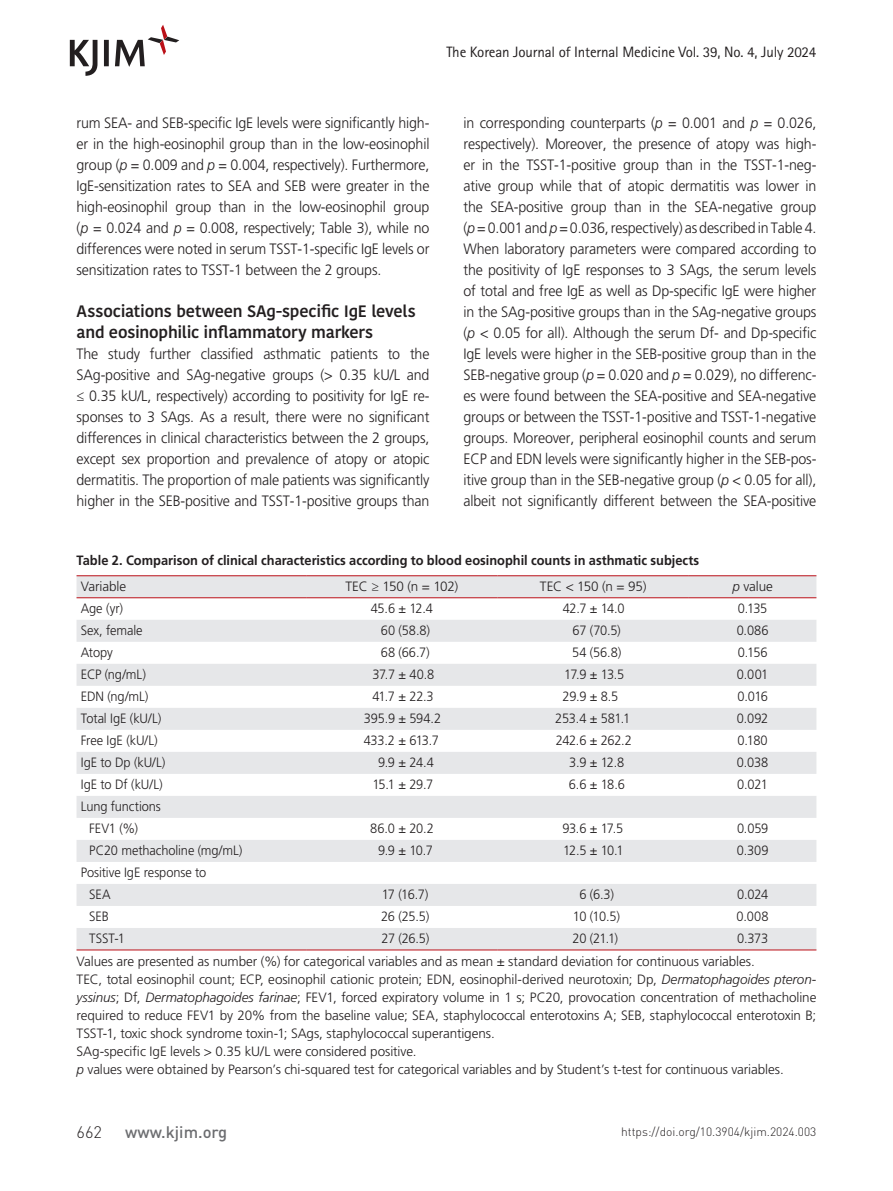
<style>
.page{position:relative;width:893px;height:1191px;background:#fff}
.page>*{position:absolute;margin:0;border:0;box-sizing:border-box;transform-origin:0 0}
.t1{font:600 16.5px/21px "Kohinoor Bangla";letter-spacing:-.01em;color:#231f20}
.t2{font:500 16.5px "DIN Pro";color:#6c6d70}
.t3{font:300 16.5px "DIN Pro";color:#231f20}
.t4{font:300 15px/21px "Frutiger LT Std";letter-spacing:-.01em;color:#231f20;text-align:justify;scale:.95 1}
.t5{font:15px "Rotis Sans Serif Std";letter-spacing:-.01em;color:#231f20}
.t6{font:300 13.5px/18px "Frutiger LT Std";letter-spacing:-.01em;color:#231f20}
.t7{font:300 13.5px/22px "Frutiger LT Std";letter-spacing:-.01em;color:#231f20;scale:.95 1}
.t8{font:700 13.5px/26.7px "Frutiger LT Std";color:#231f20;scale:.95 1}
.t9{font:300 12px "DIN Pro";color:#231f20}
.s1{font-style:italic}
.s2{font-weight:300}
</style>
<div class="page">
<svg style="left:70px;top:25px;width:109px;height:51px"></svg>
<svg style="left:77px;top:576px;width:739px;height:373px;fill:#e6e7e9"></svg>
<hr style="left:77px;top:575px;width:229px;height:1px;background:#bb1018">
<hr style="left:306px;top:575px;width:191px;height:1px;background:#bb1018">
<hr style="left:497px;top:575px;width:192px;height:1px;background:#bb1018">
<hr style="left:689px;top:575px;width:127px;height:1px;background:#bb1018">
<hr style="left:77px;top:597px;width:229px;height:1px;background:#bb1018">
<hr style="left:306px;top:597px;width:191px;height:1px;background:#bb1018">
<hr style="left:497px;top:597px;width:192px;height:1px;background:#bb1018">
<hr style="left:689px;top:597px;width:127px;height:1px;background:#bb1018">
<hr style="left:77px;top:949px;width:229px;height:1px;background:#bb1018">
<hr style="left:306px;top:949px;width:191px;height:1px;background:#bb1018">
<hr style="left:497px;top:949px;width:192px;height:1px;background:#bb1018">
<hr style="left:689px;top:949px;width:127px;height:1px;background:#bb1018">
<p class="t5" style="left:446px;top:43px;width:372px">The Korean Journal of Internal Medicine Vol. 39, No. 4, July 2024</p>
<p class="t4" style="left:77px;top:112px;width:373px">rum SEA- and SEB-specific IgE levels were significantly high&shy;er in the high-eosinophil group than in the low-eosinophil group (<span class="s1">p</span> = 0.009 and <span class="s1">p</span> = 0.004, respectively). Furthermore, IgE-sensitization rates to SEA and SEB were greater in the high-eosinophil group than in the low-eosinophil group (<span class="s1">p</span> = 0.024 and <span class="s1">p</span> = 0.008, respectively; Table 3), while no differences were noted in serum TSST-1-specific IgE levels or sensitization rates to TSST-1 between the 2 groups.</p>
<p class="t1" style="left:77px;top:300px;width:341px">Associations between SAg-specific IgE levels and eosinophilic inflammatory markers</p>
<p class="t4" style="left:77px;top:343px;width:373px">The study further classified asthmatic patients to the SAg-positive and SAg-negative groups (&gt; 0.35 kU/L and ≤ 0.35 kU/L, respectively) according to positivity for IgE re&shy;sponses to 3 SAgs. As a result, there were no significant differences in clinical characteristics between the 2 groups, except sex proportion and prevalence of atopy or atopic dermatitis. The proportion of male patients was significantly higher in the SEB-positive and TSST-1-positive groups than</p>
<p class="t4" style="left:463px;top:112px;width:373px">in corresponding counterparts (<span class="s1">p</span> = 0.001 and <span class="s1">p</span> = 0.026, respectively). Moreover, the presence of atopy was high&shy;er in the TSST-1-positive group than in the TSST-1-neg&shy;ative group while that of atopic dermatitis was lower in the SEA-positive group than in the SEA-negative group (<span class="s1">p</span> = 0.001 and <span class="s1">p</span> = 0.036, respectively) as described in Table 4.<br>When laboratory parameters were compared according to the positivity of IgE responses to 3 SAgs, the serum levels of total and free IgE as well as Dp-specific IgE were higher in the SAg-positive groups than in the SAg-negative groups (<span class="s1">p</span> &lt; 0.05 for all). Although the serum Df- and Dp-specific IgE levels were higher in the SEB-positive group than in the SEB-negative group (<span class="s1">p</span> = 0.020 and <span class="s1">p</span> = 0.029), no differenc&shy;es were found between the SEA-positive and SEA-negative groups or between the TSST-1-positive and TSST-1-negative groups. Moreover, peripheral eosinophil counts and serum ECP and EDN levels were significantly higher in the SEB-pos&shy;itive group than in the SEB-negative group (<span class="s1">p</span> &lt; 0.05 for all), albeit not significantly different between the SEA-positive</p>
<p class="t8" style="left:81px;top:546px;width:652px;text-indent:-4px">Table 2. Comparison of clinical characteristics according to blood eosinophil counts in asthmatic subjects<br><span class="s2">Variable</span></p>
<p class="t6" style="left:345px;top:578px;width:114px">TEC ≥ 150 (n = 102)</p>
<p class="t6" style="left:540px;top:578px;width:108px">TEC &lt; 150 (n = 95)</p>
<p class="t6" style="left:732px;top:578px;width:42px"><span class="s1">p</span> value</p>
<p class="t7" style="left:81px;top:598px;width:46px">Age (yr)</p>
<p class="t7" style="left:371px;top:598px;width:67px">45.6 ± 12.4</p>
<p class="t7" style="left:563px;top:598px;width:67px">42.7 ± 14.0</p>
<p class="t7" style="left:738px;top:598px;width:33px">0.135</p>
<p class="t7" style="left:81px;top:620px;width:67px">Sex, female</p>
<p class="t7" style="left:381px;top:620px;width:53px">60 (58.8)</p>
<p class="t7" style="left:572px;top:620px;width:53px">67 (70.5)</p>
<p class="t7" style="left:737px;top:620px;width:35px">0.086</p>
<p class="t7" style="left:81px;top:642px;width:35px">Atopy</p>
<p class="t7" style="left:381px;top:642px;width:53px">68 (66.7)</p>
<p class="t7" style="left:572px;top:642px;width:53px">54 (56.8)</p>
<p class="t7" style="left:738px;top:642px;width:33px">0.156</p>
<p class="t7" style="left:81px;top:664px;width:70px">ECP (ng/mL)</p>
<p class="t7" style="left:372px;top:664px;width:67px">37.7 ± 40.8</p>
<p class="t7" style="left:564px;top:664px;width:65px">17.9 ± 13.5</p>
<p class="t7" style="left:737px;top:664px;width:35px">0.001</p>
<p class="t7" style="left:81px;top:686px;width:73px">EDN (ng/mL)</p>
<p class="t7" style="left:372px;top:686px;width:66px">41.7 ± 22.3</p>
<p class="t7" style="left:562px;top:686px;width:60px">29.9 ± 8.5</p>
<p class="t7" style="left:737px;top:686px;width:34px">0.016</p>
<p class="t7" style="left:81px;top:708px;width:86px">Total IgE (kU/L)</p>
<p class="t7" style="left:364px;top:708px;width:83px">395.9 ± 594.2</p>
<p class="t7" style="left:555px;top:708px;width:81px">253.4 ± 581.1</p>
<p class="t7" style="left:737px;top:708px;width:35px">0.092</p>
<p class="t7" style="left:81px;top:730px;width:83px">Free IgE (kU/L)</p>
<p class="t7" style="left:364px;top:730px;width:81px">433.2 ± 613.7</p>
<p class="t7" style="left:556px;top:730px;width:82px">242.6 ± 262.2</p>
<p class="t7" style="left:737px;top:730px;width:33px">0.180</p>
<p class="t7" style="left:81px;top:752px;width:91px">IgE to Dp (kU/L)</p>
<p class="t7" style="left:378px;top:752px;width:60px">9.9 ± 24.4</p>
<p class="t7" style="left:569px;top:752px;width:60px">3.9 ± 12.8</p>
<p class="t7" style="left:737px;top:752px;width:35px">0.038</p>
<p class="t7" style="left:81px;top:774px;width:88px">IgE to Df (kU/L)</p>
<p class="t7" style="left:372px;top:774px;width:66px">15.1 ± 29.7</p>
<p class="t7" style="left:569px;top:774px;width:61px">6.6 ± 18.6</p>
<p class="t7" style="left:737px;top:774px;width:34px">0.021</p>
<p class="t7" style="left:89px;top:796px;width:77px;text-indent:-9px">Lung functions<br>FEV1 (%)</p>
<p class="t7" style="left:370px;top:818px;width:69px">86.0 ± 20.2</p>
<p class="t7" style="left:562px;top:818px;width:66px">93.6 ± 17.5</p>
<p class="t7" style="left:737px;top:818px;width:34px">0.059</p>
<p class="t7" style="left:89px;top:840px;width:163px">PC20 methacholine (mg/mL)</p>
<p class="t7" style="left:378px;top:840px;width:59px">9.9 ± 10.7</p>
<p class="t7" style="left:563px;top:840px;width:65px">12.5 ± 10.1</p>
<p class="t7" style="left:737px;top:840px;width:35px">0.309</p>
<p class="t7" style="left:89px;top:862px;width:125px;text-indent:-9px">Positive IgE response to<br>SEA</p>
<p class="t7" style="left:382px;top:884px;width:51px">17 (16.7)</p>
<p class="t7" style="left:579px;top:884px;width:38px">6 (6.3)</p>
<p class="t7" style="left:737px;top:884px;width:34px">0.024</p>
<p class="t7" style="left:89px;top:906px;width:22px">SEB</p>
<p class="t7" style="left:381px;top:906px;width:52px">26 (25.5)</p>
<p class="t7" style="left:573px;top:906px;width:51px">10 (10.5)</p>
<p class="t7" style="left:737px;top:906px;width:35px">0.008</p>
<p class="t7" style="left:89px;top:928px;width:39px">TSST-1</p>
<p class="t7" style="left:381px;top:928px;width:52px">27 (26.5)</p>
<p class="t7" style="left:572px;top:928px;width:49px">20 (21.1)</p>
<p class="t7" style="left:77px;top:927px;width:730px;text-indent:660px">0.373<br>Values are presented as number (%) for categorical variables and as mean ± standard deviation for continuous variables.</p>
<p class="t6" style="left:77px;top:970px;width:741px">TEC, total eosinophil count; ECP, eosinophil cationic protein; EDN, eosinophil-derived neurotoxin; Dp, <span class="s1">Dermatophagoides pteron&shy;yssinus</span>; Df, <span class="s1">Dermatophagoides farinae</span>; FEV1, forced expiratory volume in 1 s; PC20, provocation concentration of methacholine required to reduce FEV1 by 20% from the baseline value; SEA, staphylococcal enterotoxins A; SEB, staphylococcal enterotoxin B; TSST-1, toxic shock syndrome toxin-1; SAgs, staphylococcal superantigens.<br>SAg-specific IgE levels &gt; 0.35 kU/L were considered positive.<br><span class="s1">p</span> values were obtained by Pearson’s chi-squared test for categorical variables and by Student’s t-test for continuous variables.</p>
<p class="t3" style="left:77px;top:1120px;width:27px">662</p>
<p class="t2" style="left:125px;top:1120px;width:104px">www.kjim.org</p>
<p class="t9" style="left:621px;top:1123px;width:197px">https://doi.org/10.3904/kjim.2024.003</p>
</div>
